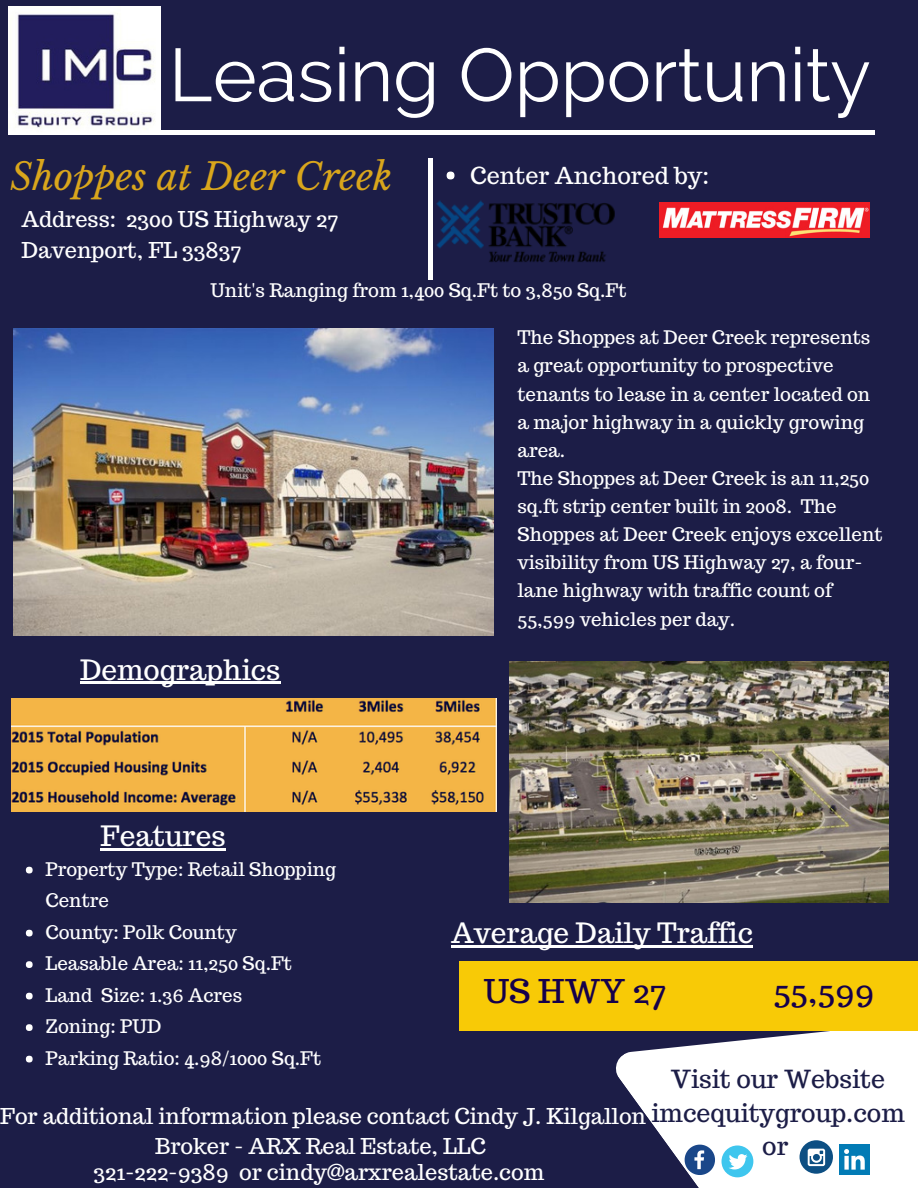
<style>
.page{position:relative;width:918px;height:1188px;background:#1c1d47}
.page>*{position:absolute;margin:0;border:0;box-sizing:border-box;transform-origin:0 0}
.t1{font:74.7px "Raleway";color:#fff}
.t2{font:italic 37.35px "Libre Baskerville";color:#d9a61c}
.t3{font:32.7px "Trocchi";color:#15004b}
.t4{font:28.05px "Trocchi";color:#fff}
.t5{font:24.9px/33.8px "Trocchi";color:#1c1d47;text-align:center}
.t6{font:23.4px "Trocchi";color:#fff}
.t7{font:21.75px/30.3px "Trocchi";letter-spacing:-.005em;color:#fff}
.t8{font:18.75px/28.2px "Trocchi";color:#fff}
</style>
<div class="page">
<div style="left:447px;top:172px;width:7px;height:7px;background:#fff;border-radius:50%"></div>
<hr style="left:28px;top:131px;width:847px;height:4px;background:#fff">
<hr style="left:429px;top:159px;width:4px;height:121px;background:#fff">
<img style="left:9px;top:7px;width:152px;height:128px">
<svg style="left:101px;top:848px;width:125px;height:2px"></svg>
<hr style="left:80px;top:682px;width:21px;height:2px;background:#fff">
<svg style="left:101px;top:682px;width:16px;height:2px"></svg>
<hr style="left:117px;top:682px;width:27px;height:2px;background:#fff">
<svg style="left:144px;top:682px;width:136px;height:2px"></svg>
<svg style="left:609px;top:902px;width:309px;height:286px;fill:#fff"></svg>
<svg style="left:685px;top:1145px;width:30px;height:30px"></svg>
<div style="left:722px;top:1145px;width:31px;height:32px;background:#3fc6ee;border-radius:50%"></div>
<svg style="left:729px;top:1154px;width:19px;height:15px"></svg>
<svg style="left:800px;top:1140px;width:33px;height:34px"></svg>
<svg style="left:808px;top:1149px;width:17px;height:17px"></svg>
<div style="left:839px;top:1144px;width:31px;height:30px;background:#027bb5"></div>
<svg style="left:844px;top:1149px;width:21px;height:21px"></svg>
<hr style="left:451px;top:945px;width:23px;height:2px;background:#fff">
<svg style="left:474px;top:945px;width:102px;height:2px"></svg>
<hr style="left:576px;top:945px;width:21px;height:2px;background:#fff">
<svg style="left:597px;top:945px;width:60px;height:2px"></svg>
<hr style="left:657px;top:945px;width:20px;height:2px;background:#fff">
<svg style="left:677px;top:945px;width:76px;height:2px"></svg>
<div style="left:26px;top:867px;width:7px;height:6px;background:#fff;border-radius:50%"></div>
<div style="left:26px;top:930px;width:7px;height:6px;background:#fff;border-radius:50%"></div>
<div style="left:26px;top:961px;width:7px;height:7px;background:#fff;border-radius:50%"></div>
<div style="left:26px;top:993px;width:7px;height:6px;background:#fff;border-radius:50%"></div>
<div style="left:26px;top:1024px;width:7px;height:7px;background:#fff;border-radius:50%"></div>
<div style="left:26px;top:1056px;width:7px;height:6px;background:#fff;border-radius:50%"></div>
<div style="left:459px;top:961px;width:459px;height:69px;background:#f8ca06"></div>
<img style="left:13px;top:328px;width:481px;height:308px">
<img style="left:510px;top:662px;width:379px;height:240px">
<img style="left:11px;top:699px;width:485px;height:112px">
<img style="left:659px;top:202px;width:211px;height:35px">
<img style="left:436px;top:177px;width:179px;height:85px">
<h1 class="t1" style="left:169px;top:31px;width:704px">Leasing Opportunity</h1>
<h2 class="t2" style="left:10px;top:154px;width:384px">Shoppes at Deer Creek</h2>
<p class="t6" style="left:470px;top:160px;width:241px">Center Anchored by:</p>
<p class="t7" style="left:21px;top:204px;width:319px">Address: 2300 US Highway 27<br>Davenport, FL 33837</p>
<p class="t8" style="left:210px;top:276px;width:418px">Unit's Ranging from 1,400 Sq.Ft to 3,850 Sq.Ft</p>
<h3 class="t4" style="left:80px;top:651px;width:202px">Demographics</h3>
<h3 class="t4" style="left:101px;top:817px;width:126px">Features</h3>
<p class="t8" style="left:517px;top:323px;width:367px">The Shoppes at Deer Creek represents a great opportunity to prospective tenants to lease in a center located on a major highway in a quickly growing area.<br>The Shoppes at Deer Creek is an 11,250 sq.ft strip center built in 2008. The<br>Shoppes at Deer Creek enjoys excellent visibility from US Highway 27, a four&shy;lane highway with traffic count of<br>55,599 vehicles per day.</p>
<p class="t8" style="left:46px;top:853px;width:292px;line-height:31.5px">Property Type: Retail Shopping<br>Centre<br>County: Polk County<br>Leasable Area: 11,250 Sq.Ft<br>Land Size: 1.36 Acres<br>Zoning: PUD<br>Parking Ratio: 4.98/1000 Sq.Ft</p>
<h3 class="t4" style="left:451px;top:914px;width:303px">Average Daily Traffic</h3>
<h3 class="t3" style="left:484px;top:969px;width:184px">US HWY 27</h3>
<h3 class="t3" style="left:773px;top:969px;width:103px">55,599</h3>
<h3 class="t5" style="left:652px;top:1062px;width:255px">Visit our Website imcequitygroup.com or</h3>
<p class="t7" style="left:0;top:1101px;width:647px;text-align:center">For additional information please contact Cindy J. Kilgallon<br>Broker - ARX Real Estate, LLC</p>
<p class="t7" style="left:93px;top:1157px;width:452px">321-222-9389 or cindy@arxrealestate.com</p>
</div>
